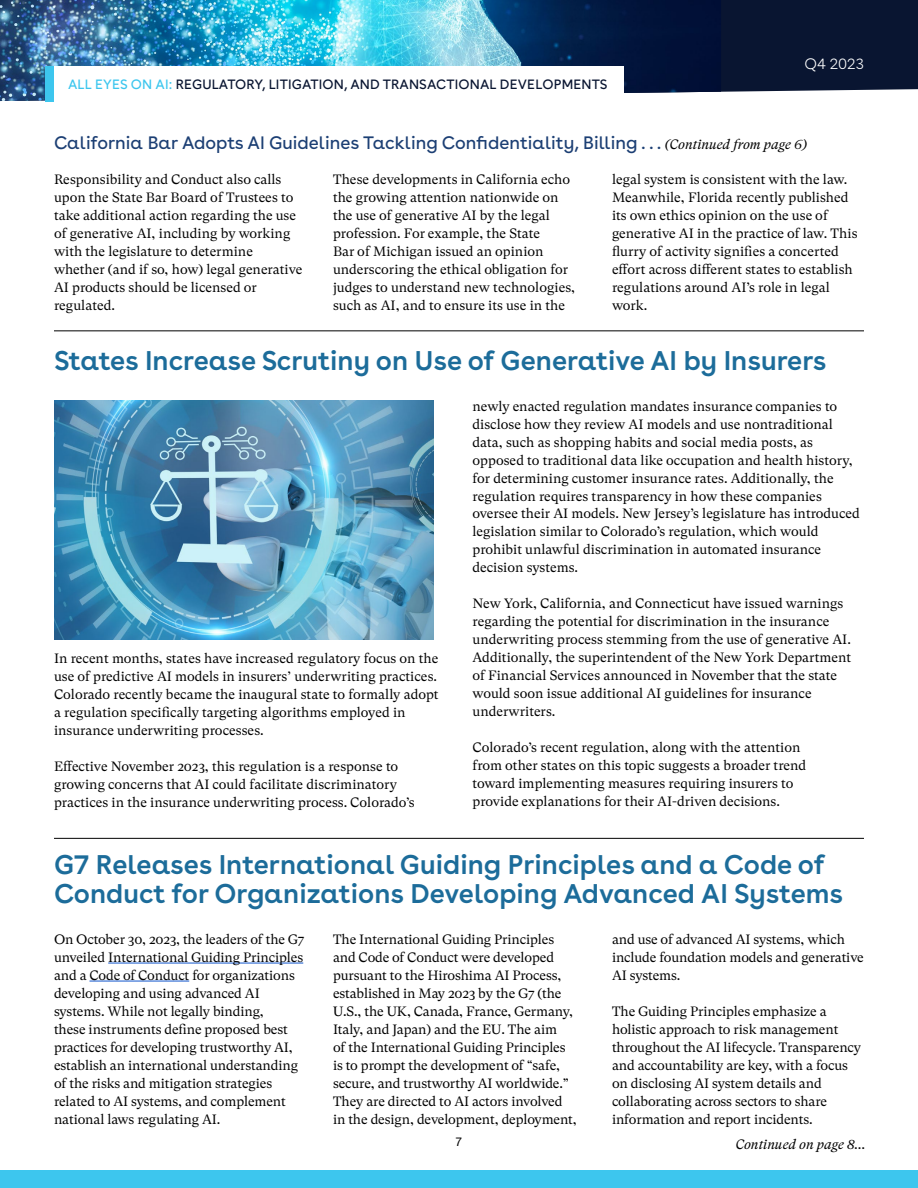
<style>
.page{position:relative;width:918px;height:1188px;background:#fff}
.page>*{position:absolute;margin:0;border:0;box-sizing:border-box;transform-origin:0 0}
.t1{font:600 27px/29.1px "Buenos Aires";color:#1c6c9a}
.t2{font:18px "Buenos Aires";color:#1c3f74}
.t3{font:300 15px "Buenos Aires";color:#fff}
.t4{font:13.5px/18px "GT Super Text";color:#000}
.t5{font:13.5px "Buenos Aires";letter-spacing:.01em;color:#091531}
.t6{font:italic 13.5px "GT Super Text";letter-spacing:-.01em;color:#000}
.t7{font:12px "Helvetica Neue";color:#000}
.s1{color:#3dc6ee}
.s2{font-family:"GT Super Text";font-style:italic;font-size:13.5px;color:#000}
</style>
<div class="page">
<div style="left:721px;top:0;width:197px;height:92px;background:#091531"></div>
<img style="left:0;top:0;width:721px;height:101px">
<div style="left:54px;top:66px;width:569px;height:42px;background:#fff"></div>
<div style="left:45px;top:66px;width:9px;height:36px;background:#3dc6ee"></div>
<div style="left:0;top:1171px;width:918px;height:17px;background:#3dc6ee"></div>
<hr style="left:54px;top:330px;width:810px;height:1px;background:#000">
<hr style="left:54px;top:838px;width:810px;height:1px;background:#000">
<img style="left:54px;top:400px;width:380px;height:239px">
<hr style="left:108px;top:963px;width:195px;height:1px;background:#15c">
<hr style="left:90px;top:981px;width:99px;height:1px;background:#15c">
<p class="t5" style="left:68px;top:73px;width:541px"><span class="s1">ALL EYES ON AI:</span> REGULATORY, LITIGATION, AND TRANSACTIONAL DEVELOPMENTS</p>
<p class="t3" style="left:804px;top:52px;width:61px">Q4 2023</p>
<h2 class="t2" style="left:54px;top:128px;width:755px">California Bar Adopts AI Guidelines Tackling Confidentiality, Billing . . . <span class="s2">(Continued from page 6)</span></h2>
<p class="t4" style="left:54px;top:171px;width:250px">Responsibility and Conduct also calls upon the State Bar Board of Trustees to take additional action regarding the use of generative AI, including by working with the legislature to determine whether (and if so, how) legal generative AI products should be licensed or regulated.</p>
<p class="t4" style="left:333px;top:171px;width:244px">These developments in California echo the growing attention nationwide on the use of generative AI by the legal profession. For example, the State<br>Bar of Michigan issued an opinion underscoring the ethical obligation for judges to understand new technologies, such as AI, and to ensure its use in the</p>
<p class="t4" style="left:612px;top:171px;width:247px">legal system is consistent with the law.<br>Meanwhile, Florida recently published its own ethics opinion on the use of generative AI in the practice of law. This flurry of activity signifies a concerted effort across different states to establish regulations around AI’s role in legal work.</p>
<h1 class="t1" style="left:54px;top:343px;width:774px">States Increase Scrutiny on Use of Generative AI by Insurers</h1>
<p class="t4" style="left:54px;top:650px;width:386px">In recent months, states have increased regulatory focus on the use of predictive AI models in insurers’ underwriting practices.<br>Colorado recently became the inaugural state to formally adopt a regulation specifically targeting algorithms employed in insurance underwriting processes.</p>
<p class="t4" style="left:54px;top:758px;width:362px">Effective November 2023, this regulation is a response to growing concerns that AI could facilitate discriminatory practices in the insurance underwriting process. Colorado’s</p>
<p class="t4" style="left:472px;top:397px;width:389px">newly enacted regulation mandates insurance companies to disclose how they review AI models and use nontraditional data, such as shopping habits and social media posts, as opposed to traditional data like occupation and health history, for determining customer insurance rates. Additionally, the regulation requires transparency in how these companies oversee their AI models. New Jersey’s legislature has introduced legislation similar to Colorado’s regulation, which would prohibit unlawful discrimination in automated insurance decision systems.</p>
<p class="t4" style="left:472px;top:595px;width:380px">New York, California, and Connecticut have issued warnings regarding the potential for discrimination in the insurance underwriting process stemming from the use of generative AI.<br>Additionally, the superintendent of the New York Department of Financial Services announced in November that the state would soon issue additional AI guidelines for insurance underwriters.</p>
<p class="t4" style="left:472px;top:739px;width:335px">Colorado’s recent regulation, along with the attention from other states on this topic suggests a broader trend toward implementing measures requiring insurers to provide explanations for their AI-driven decisions.</p>
<h1 class="t1" style="left:54px;top:848px;width:791px">G7 Releases International Guiding Principles and a Code of<br>Conduct for Organizations Developing Advanced AI Systems</h1>
<p class="t4" style="left:54px;top:930px;width:252px">On October 30, 2023, the leaders of the G7 unveiled International Guiding Principles and a Code of Conduct for organizations developing and using advanced AI systems. While not legally binding,<br>these instruments define proposed best practices for developing trustworthy AI, establish an international understanding of the risks and mitigation strategies related to AI systems, and complement national laws regulating AI.</p>
<p class="t4" style="left:333px;top:930px;width:245px">The International Guiding Principles and Code of Conduct were developed pursuant to the Hiroshima AI Process, established in May 2023 by the G7 (the U.S., the UK, Canada, France, Germany, Italy, and Japan) and the EU. The aim<br>of the International Guiding Principles is to prompt the development of “safe, secure, and trustworthy AI worldwide.” They are directed to AI actors involved in the design, development, deployment,</p>
<p class="t4" style="left:612px;top:930px;width:253px">and use of advanced AI systems, which include foundation models and generative<br>AI systems.</p>
<p class="t4" style="left:612px;top:1002px;width:251px">The Guiding Principles emphasize a holistic approach to risk management throughout the AI lifecycle. Transparency and accountability are key, with a focus on disclosing AI system details and collaborating across sectors to share information and report incidents.</p>
<p class="t6" style="left:735px;top:1137px;width:132px">Continued on page 8...</p>
<p class="t7" style="left:456px;top:1133px;width:8px">7</p>
</div>
